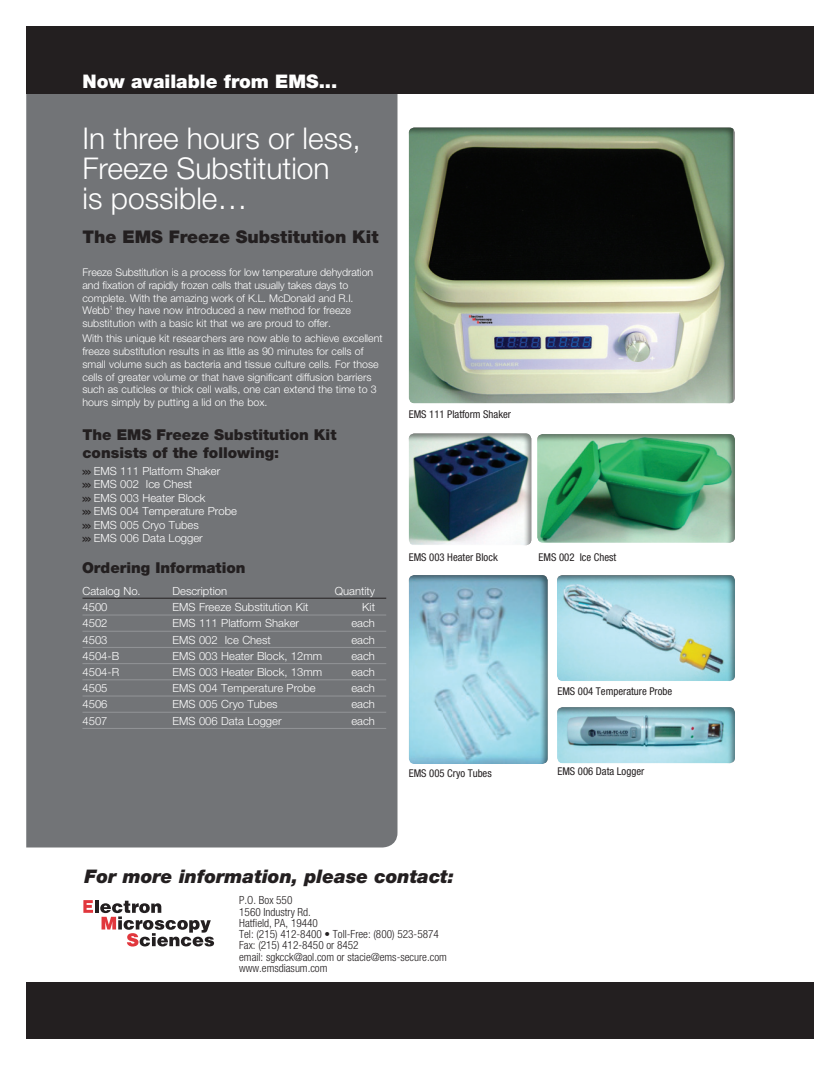
<style>
.page{position:relative;width:840px;height:1065px;background:#fff}
.page>*{position:absolute;margin:0;border:0;box-sizing:border-box;transform-origin:0 0}
.t1{font:300 30px/30px "Helvetica Neue LT Std";color:#fff}
.t2{font:italic 900 18.75px "Helvetica Neue LT Std";color:#231f20}
.t3{font:900 18.75px "Helvetica Neue LT Std";color:#fff}
.t4{font:900 17.5px "Helvetica Neue LT Std";color:#231f20}
.t5{font:800 condensed 16.25px "Helvetica Neue LT Std";color:#fff}
.t6{font:900 15px/18px "Helvetica Neue LT Std";color:#231f20}
.t7{font:300 11.25px/13.5px "Helvetica Neue LT Std";color:#fff}
.t8{font:300 condensed 11.25px/11.2px "Helvetica Neue LT Std";color:#231f20}
.t9{font:condensed 10.75px "Helvetica Neue LT Std";color:#231f20}
.t10{font:300 10.62px/12.8px "Helvetica Neue LT Std";color:#fff}
.s1{font-weight:700;font-stretch:condensed;font-size:10.62px;color:#231f20}
</style>
<div class="page">
<div style="left:408px;top:127px;width:328px;height:277px;background:#231f20;opacity:.5"></div>
<div style="left:537px;top:433px;width:200px;height:112px;background:#231f20;opacity:.5"></div>
<div style="left:408px;top:433px;width:125px;height:114px;background:#231f20;opacity:.5"></div>
<div style="left:556px;top:575px;width:181px;height:108px;background:#231f20;opacity:.5"></div>
<div style="left:408px;top:574px;width:140px;height:190px;background:#231f20;opacity:.5"></div>
<div style="left:557px;top:706px;width:180px;height:59px;background:#231f20;opacity:.5"></div>
<div style="left:26px;top:93px;width:372px;height:755px;background:#727477"></div>
<hr style="left:82px;top:598px;width:304px;height:1px;background:#231f20">
<hr style="left:82px;top:615px;width:304px;height:1px;background:#939598">
<hr style="left:82px;top:631px;width:304px;height:1px;background:#939598">
<hr style="left:82px;top:647px;width:304px;height:1px;background:#939598">
<hr style="left:82px;top:663px;width:304px;height:1px;background:#939598">
<hr style="left:82px;top:680px;width:304px;height:1px;background:#939598">
<hr style="left:82px;top:696px;width:304px;height:1px;background:#939598">
<hr style="left:82px;top:712px;width:304px;height:1px;background:#939598">
<hr style="left:82px;top:728px;width:304px;height:1px;background:#939598">
<div style="left:26px;top:982px;width:788px;height:57px;background:#231f20"></div>
<svg style="left:83px;top:900px;width:10px;height:13px"></svg>
<hr style="left:95px;top:900px;width:4px;height:13px;background:#231f20">
<svg style="left:100px;top:901px;width:114px;height:46px"></svg>
<div style="left:26px;top:26px;width:788px;height:67px;background:#231f20"></div>
<div style="left:812px;top:525px;width:14px;height:15px;border:2px solid #fff;border-radius:50%"></div>
<h2 class="t3" style="left:82px;top:70px;width:256px">Now available from EMS...</h2>
<h3 class="t5" style="left:105px;top:79px;width:189px">EMS Freeze Substitution Kit</h3>
<h1 class="t1" style="left:82px;top:123px;width:280px">In three hours or less,<br>Freeze Substitution<br>is possible…</h1>
<h3 class="t4" style="left:82px;top:226px;width:297px">The EMS Freeze Substitution Kit</h3>
<p class="t10" style="left:82px;top:266px;width:292px">Freeze Substitution is a process for low temperature dehydration and fixation of rapidly frozen cells that usually takes days to complete. With the amazing work of K.L. McDonald and R.I.<br>Webb<sup>1</sup> they have now introduced a new method for freeze substitution with a basic kit that we are proud to offer.</p>
<p class="t10" style="left:82px;top:332px;width:302px">With this unique kit researchers are now able to achieve excellent freeze substitution results in as little as 90 minutes for cells of small volume such as bacteria and tissue culture cells. For those cells of greater volume or that have significant diffusion barriers such as cuticles or thick cell walls, one can extend the time to 3 hours simply by putting a lid on the box.</p>
<h3 class="t6" style="left:82px;top:426px;width:255px">The EMS Freeze Substitution Kit consists of the following:</h3>
<p class="t7" style="left:82px;top:464px;width:156px"><span class="s1">&gt;&gt;&gt;</span> EMS 111 Platform Shaker<br><span class="s1">&gt;&gt;&gt;</span> EMS 002 Ice Chest<br><span class="s1">&gt;&gt;&gt;</span> EMS 003 Heater Block<br><span class="s1">&gt;&gt;&gt;</span> EMS 004 Temperature Probe <span class="s1">&gt;&gt;&gt;</span> EMS 005 Cryo Tubes<br><span class="s1">&gt;&gt;&gt;</span> EMS 006 Data Logger</p>
<h3 class="t6" style="left:82px;top:558px;width:165px">Ordering Information</h3>
<p class="t7" style="left:82px;top:584px;width:60px">Catalog No.</p>
<p class="t7" style="left:172px;top:584px;width:56px">Description</p>
<p class="t7" style="left:335px;top:584px;width:42px">Quantity</p>
<p class="t7" style="left:83px;top:600px;width:27px">4500</p>
<p class="t7" style="left:172px;top:600px;width:137px">EMS Freeze Substitution Kit</p>
<p class="t7" style="left:362px;top:600px;width:14px">Kit</p>
<p class="t7" style="left:82px;top:616px;width:27px">4502</p>
<p class="t7" style="left:172px;top:616px;width:128px">EMS 111 Platform Shaker</p>
<p class="t7" style="left:351px;top:616px;width:25px">each</p>
<p class="t7" style="left:82px;top:633px;width:27px">4503</p>
<p class="t7" style="left:172px;top:633px;width:100px">EMS 002 Ice Chest</p>
<p class="t7" style="left:351px;top:633px;width:25px">each</p>
<p class="t7" style="left:82px;top:649px;width:38px">4504-B</p>
<p class="t7" style="left:172px;top:649px;width:151px">EMS 003 Heater Block, 12mm</p>
<p class="t7" style="left:351px;top:649px;width:25px">each</p>
<p class="t7" style="left:82px;top:665px;width:38px">4504-R</p>
<p class="t7" style="left:172px;top:665px;width:151px">EMS 003 Heater Block, 13mm</p>
<p class="t7" style="left:351px;top:665px;width:25px">each</p>
<p class="t7" style="left:82px;top:681px;width:27px">4505</p>
<p class="t7" style="left:172px;top:681px;width:145px">EMS 004 Temperature Probe</p>
<p class="t7" style="left:351px;top:681px;width:25px">each</p>
<p class="t7" style="left:82px;top:697px;width:27px">4506</p>
<p class="t7" style="left:172px;top:697px;width:107px">EMS 005 Cryo Tubes</p>
<p class="t7" style="left:351px;top:697px;width:25px">each</p>
<p class="t7" style="left:82px;top:714px;width:27px">4507</p>
<p class="t7" style="left:172px;top:714px;width:111px">EMS 006 Data Logger</p>
<p class="t7" style="left:351px;top:714px;width:25px">each</p>
<p class="t9" style="left:409px;top:408px;width:104px">EMS 111 Platform Shaker</p>
<p class="t9" style="left:409px;top:551px;width:91px">EMS 003 Heater Block</p>
<p class="t9" style="left:539px;top:551px;width:79px">EMS 002 Ice Chest</p>
<p class="t9" style="left:409px;top:767px;width:85px">EMS 005 Cryo Tubes</p>
<p class="t9" style="left:557px;top:685px;width:116px">EMS 004 Temperature Probe</p>
<p class="t9" style="left:557px;top:765px;width:88px">EMS 006 Data Logger</p>
<h2 class="t2" style="left:85px;top:865px;width:371px">For more information, please contact:</h2>
<p class="t8" style="left:239px;top:895px;width:209px">P.O. Box 550<br>1560 Industry Rd.<br>Hatfield, PA, 19440<br>Tel: (215) 412-8400 • Toll-Free: (800) 523-5874<br>Fax: (215) 412-8450 or 8452<br>email: sgkcck@aol.com or stacie@ems-secure.com www.emsdiasum.com</p>
</div>
